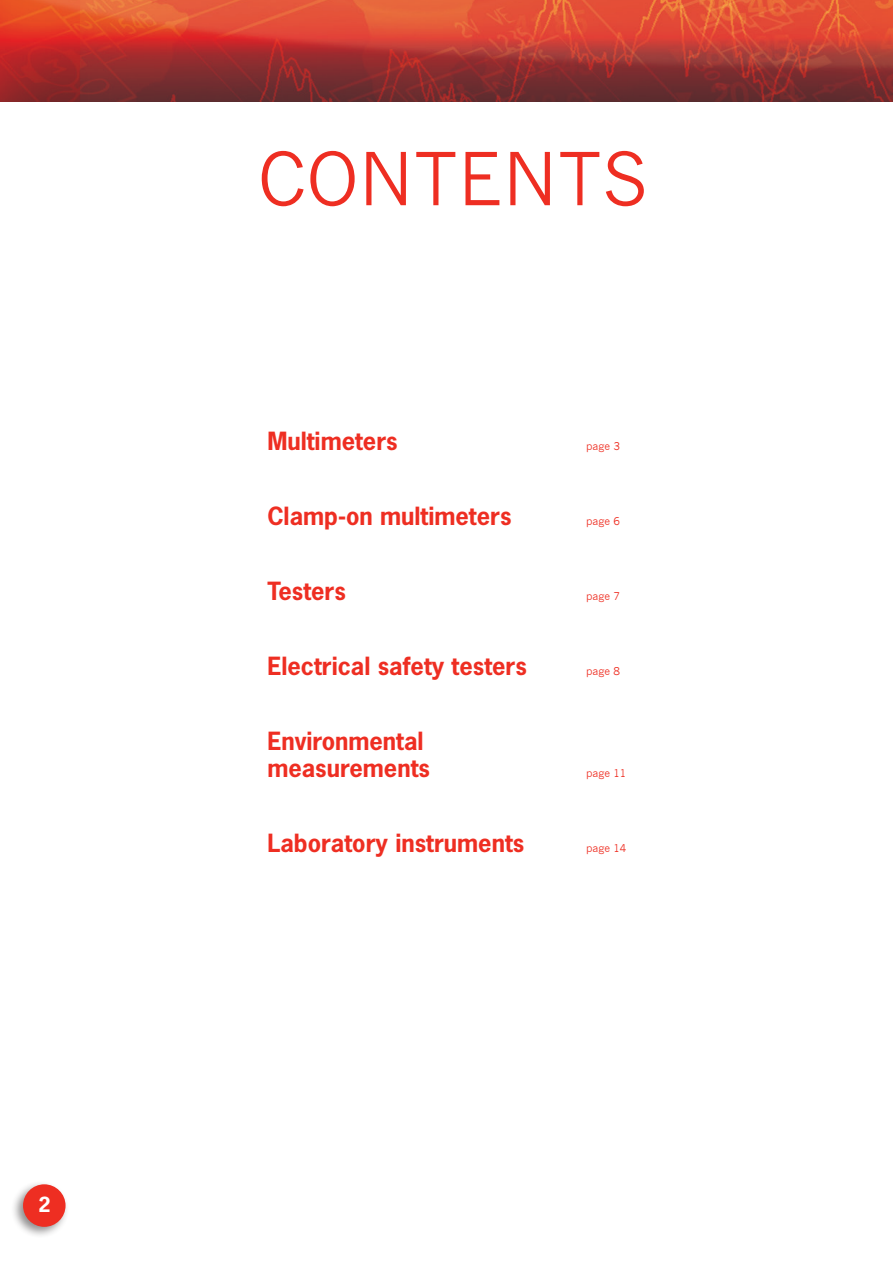
<style>
.page{position:relative;width:893px;height:1263px;background:#fff}
.page>*{position:absolute;margin:0;border:0;box-sizing:border-box;transform-origin:0 0}
.t1{font:72px "News Gothic";color:#ee2e22}
.t2{font:700 23.55px/26.8px "News Gothic Std";color:#ee2e22}
.rubrique_2{font:700 19.65px "News Gothic Std";color:#fff}
.t3{font:10.5px "News Gothic";color:#ee2e22}
</style>
<div class="page">
<div style="left:11px;top:1181px;width:58px;height:58px;background:#231f20;opacity:.5"></div>
<div style="left:23px;top:1184px;width:43px;height:43px;background:#ee2e22;border-radius:50%"></div>
<img style="left:0;top:0;width:893px;height:102px">
<p class="rubrique_2" style="left:38px;top:1192px;width:14px">2</p>
<p class="t1" style="left:257px;top:137px;width:392px">CONTENTS</p>
<p class="t2" style="left:267px;top:427px;width:132px">Multimeters</p>
<p class="t3" style="left:586px;top:440px;width:35px">page 3</p>
<p class="t2" style="left:267px;top:502px;width:246px">Clamp-on multimeters</p>
<p class="t3" style="left:586px;top:515px;width:35px">page 6</p>
<p class="t2" style="left:267px;top:577px;width:80px">Testers</p>
<p class="t3" style="left:586px;top:590px;width:35px">page 7</p>
<p class="t2" style="left:267px;top:653px;width:261px">Electrical safety testers</p>
<p class="t3" style="left:586px;top:665px;width:35px">page 8</p>
<p class="t2" style="left:267px;top:728px;width:164px">Environmental measurements</p>
<p class="t3" style="left:586px;top:767px;width:42px">page 11</p>
<p class="t2" style="left:267px;top:830px;width:258px">Laboratory instruments</p>
<p class="t3" style="left:586px;top:842px;width:42px">page 14</p>
</div>
